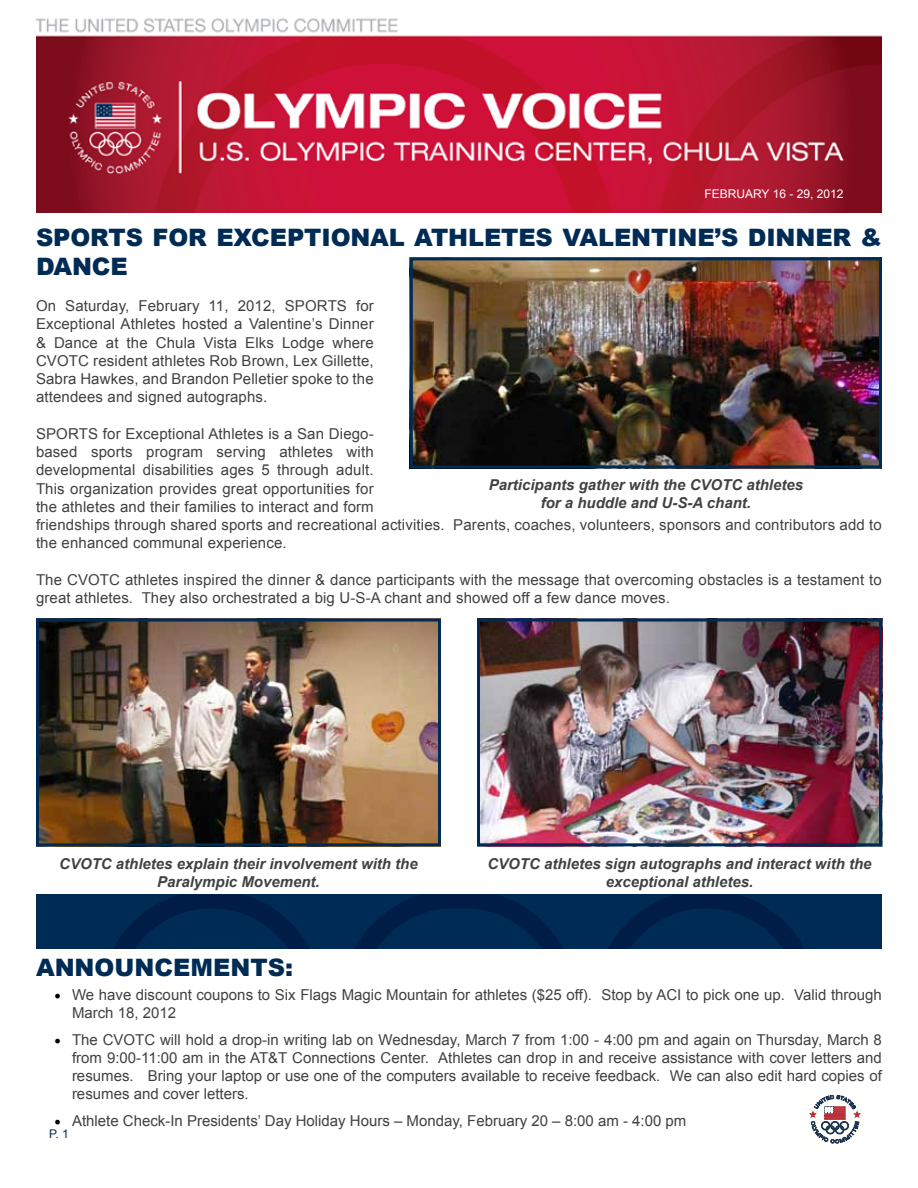
<style>
.page{position:relative;width:918px;height:1188px;background:#fff}
.page>*{position:absolute;margin:0;border:0;box-sizing:border-box;transform-origin:0 0}
.t1{font:900 24px/29.1px "Arial";letter-spacing:-.005em;color:#002b54}
.t2{font:15px/18.3px "Arial";letter-spacing:.01em;color:#414042}
.t3{font:italic 700 15px/18px "Arial";color:#414042;text-align:center}
.t4{font:12px "Arial";color:#fff}
.t5{font:12px "Arial";color:#002b54}
.s1{font-family:"Minion Pro";font-size:18px;color:#000}
</style>
<div class="page">
<svg style="left:809px;top:1094px;width:52px;height:50px"></svg>
<div style="left:36px;top:894px;width:423px;height:54px;background:#002b54"></div>
<svg style="left:114px;top:895px;width:195px;height:53px"></svg>
<div style="left:459px;top:894px;width:423px;height:54px;background:#002b54"></div>
<svg style="left:609px;top:895px;width:195px;height:53px"></svg>
<svg style="left:356px;top:895px;width:206px;height:53px"></svg>
<img style="left:36px;top:18px;width:846px;height:195px">
<img style="left:481px;top:623px;width:397px;height:219px">
<div style="left:477px;top:619px;width:405px;height:227px;border:3px solid #002b54"></div>
<img style="left:414px;top:261px;width:464px;height:203px">
<div style="left:410px;top:257px;width:472px;height:211px;border:3px solid #002b54"></div>
<img style="left:40px;top:623px;width:397px;height:219px">
<div style="left:36px;top:619px;width:405px;height:227px;border:3px solid #002b54"></div>
<p class="t4" style="left:704px;top:186px;width:140px">February 16 - 29, 2012</p>
<h1 class="t1" style="left:36px;top:222px;width:847px">SPORTS FOR EXCEPTIONAL ATHLETES VALENTINE’S DINNER &amp;<br>DANCE</h1>
<p class="t2" style="left:36px;top:297px;width:340px;text-align:justify">On Saturday, February 11, 2012, SPORTS for Exceptional Athletes hosted a Valentine’s Dinner &amp; Dance at the Chula Vista Elks Lodge where CVOTC resident athletes Rob Brown, Lex Gillette, Sabra Hawkes, and Brandon Pelletier spoke to the attendees and signed autographs.</p>
<p class="t2" style="left:36px;top:424px;width:847px">SPORTS for Exceptional Athletes is a San Diego-<br>based sports program serving athletes with<br>developmental disabilities ages 5 through adult.<br>This organization provides great opportunities for<br>the athletes and their families to interact and form<br>friendships through shared sports and recreational activities. Parents, coaches, volunteers, sponsors and contributors add to the enhanced communal experience.</p>
<p class="t2" style="left:36px;top:570px;width:847px">The CVOTC athletes inspired the dinner &amp; dance participants with the message that overcoming obstacles is a testament to great athletes. They also orchestrated a big U -S-A chant and showed off a few dance moves.</p>
<p class="t3" style="left:489px;top:477px;width:316px">Participants gather with the CVOTC athletes for a huddle and U-S-A chant.</p>
<p class="t3" style="left:59px;top:855px;width:360px">CVOTC athletes explain their involvement with the<br>Paralympic Movement.</p>
<p class="t3" style="left:487px;top:855px;width:386px">CVOTC athletes sign autographs and interact with the exceptional athletes.</p>
<h1 class="t1" style="left:36px;top:952px;width:259px">ANNOUNCEMENTS:</h1>
<p class="t2" style="left:72px;top:986px;width:811px;text-indent:-18px"><span class="s1">•</span> We have discount coupons to Six Flags Magic Mountain for athletes ($25 off). Stop by ACI to pick one up. Valid through<br>March 18, 2012</p>
<p class="t2" style="left:72px;top:1031px;width:812px;text-align:justify;text-indent:-18px"><span class="s1">•</span> The CVOTC will hold a drop-in writing lab on Wednesday, March 7 from 1:00 - 4:00 pm and again on Thursday, March 8 from 9:00-11:00 am in the AT&amp;T Connections Center. Athletes can drop in and receive assistance with cover letters and resumes. Bring your laptop or use one of the computers available to receive feedback. We can also edit hard copies of resumes and cover letters.</p>
<p class="t2" style="left:54px;top:1112px;width:634px"><span class="s1">•</span> Athlete Check-In Presidents’ Day Holiday Hours – Monday, February 20 – 8:00 am - 4:00 pm</p>
<p class="t5" style="left:49px;top:1126px;width:21px">P. 1</p>
</div>
